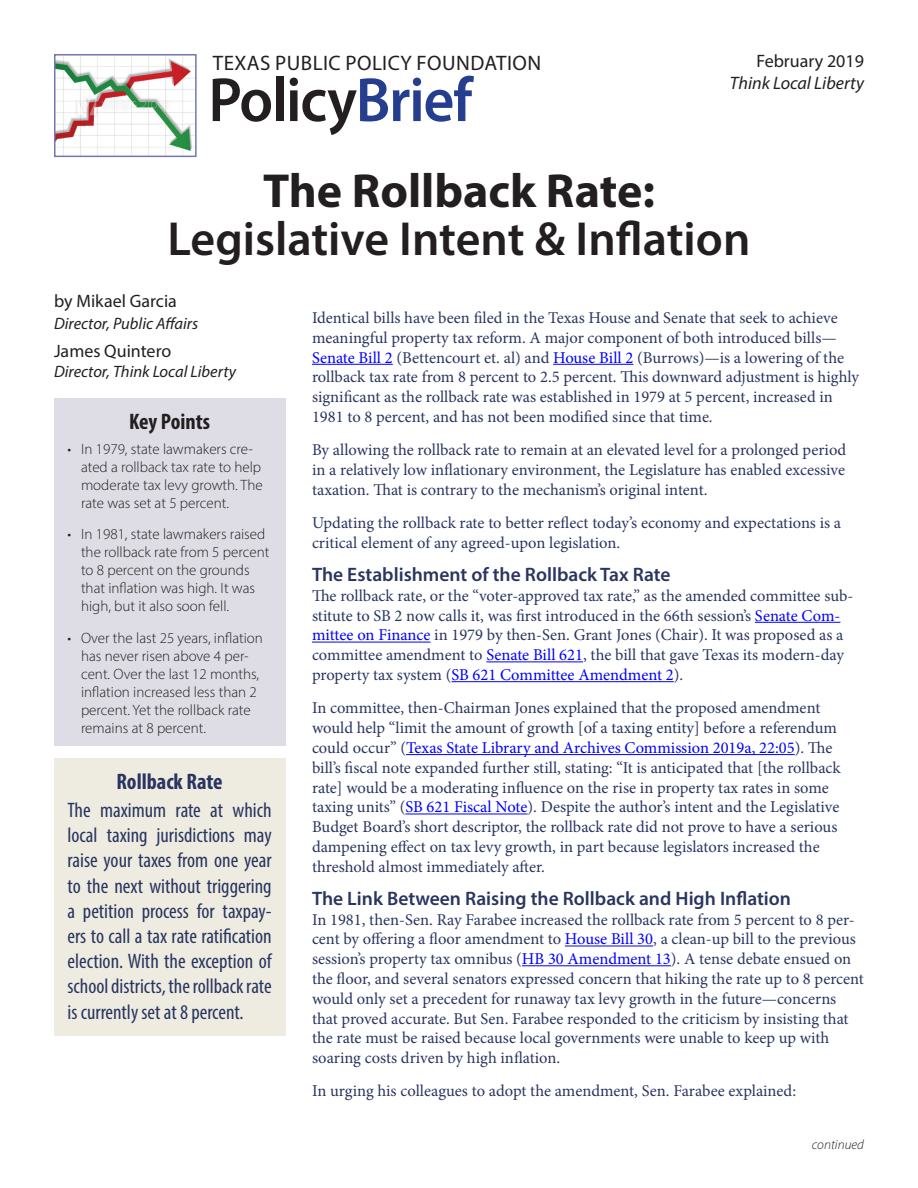
<style>
.page{position:relative;width:918px;height:1188px;background:#fff}
.page>*{position:absolute;margin:0;border:0;box-sizing:border-box;transform-origin:0 0}
.t1{font:600 63px "Myriad Pro";letter-spacing:-.02em;color:#231f20;scale:.95 1}
.t2{font:600 48px/48px "Myriad Pro";color:#231f20;text-align:center}
.t3{font:700 condensed 22.5px "Myriad Pro";color:#2a3560}
.t4{font:700 condensed 22.5px "Myriad Pro";color:#231f20}
.t5{font:condensed 21px/25.2px "Myriad Pro";color:#2a3560;text-align:justify}
.t6{font:21px "Myriad Pro";letter-spacing:.02em;color:#231f20}
.Headings{font:600 19.5px "Myriad Pro";color:#2a3560}
.t7{font:18px "Myriad Pro";color:#231f20}
.t8{font:italic 18px "Myriad Pro";color:#231f20}
.Copy{font:16.5px/19.8px "Minion Pro";color:#2a3560}
.t9{font:italic 16.5px "Myriad Pro";color:#231f20}
.t10{font:300 15px/18px "Myriad Pro";color:#231f20}
.t11{font:italic 300 13.5px "Myriad Pro";color:#231f20}
.s1{color:#253f8e}
.s2{font-weight:700}
.s3{color:#00f}
</style>
<div class="page">
<hr style="left:312px;top:364px;width:81px;height:1px;background:#00f">
<hr style="left:553px;top:364px;width:80px;height:1px;background:#00f">
<hr style="left:755px;top:622px;width:85px;height:1px;background:#00f">
<hr style="left:312px;top:642px;width:119px;height:1px;background:#00f">
<hr style="left:486px;top:661px;width:97px;height:1px;background:#00f">
<hr style="left:452px;top:681px;width:222px;height:1px;background:#00f">
<hr style="left:406px;top:754px;width:389px;height:1px;background:#00f">
<hr style="left:405px;top:814px;width:123px;height:1px;background:#00f">
<hr style="left:565px;top:946px;width:88px;height:1px;background:#00f">
<hr style="left:522px;top:965px;width:149px;height:1px;background:#00f">
<div style="left:54px;top:399px;width:231px;height:347px;background:#dedde5"></div>
<div style="left:54px;top:758px;width:231px;height:278px;background:#eeece1"></div>
<img style="left:57px;top:57px;width:137px;height:97px">
<div style="left:54px;top:54px;width:143px;height:103px;border:2px solid #7477b0"></div>
<p class="t6" style="left:213px;top:50px;width:330px">TEXAS PUBLIC POLICY FOUNDATION</p>
<p class="t7" style="left:756px;top:50px;width:109px">February 2019</p>
<p class="t8" style="left:730px;top:72px;width:136px">Think Local Liberty</p>
<h1 class="t1" style="left:208px;top:60px;width:279px">Policy<span class="s1">Brief</span></h1>
<p class="t2" style="left:168px;top:165px;width:584px"><span class="s2">The Rollback Rate:<br></span>Legislative Intent &amp; Inflation</p>
<p class="t7" style="left:54px;top:290px;width:124px">by Mikael Garcia</p>
<p class="t9" style="left:54px;top:313px;width:146px">Director, Public Affairs</p>
<p class="t7" style="left:54px;top:340px;width:119px">James Quintero</p>
<p class="t9" style="left:54px;top:361px;width:184px">Director, Think Local Liberty</p>
<p class="t4" style="left:129px;top:407px;width:83px">Key Points</p>
<p class="t10" style="left:81px;top:440px;width:183px;text-indent:-14px">• In 1979, state lawmakers cre&shy;ated a rollback tax rate to help moderate tax levy growth. The rate was set at 5 percent.</p>
<p class="t10" style="left:81px;top:525px;width:190px;text-indent:-14px">• In 1981, state lawmakers raised the rollback rate from 5 percent to 8 percent on the grounds that inflation was high. It was high, but it also soon fell.</p>
<p class="t10" style="left:81px;top:629px;width:184px;text-indent:-14px">• Over the last 25 years, inflation has never risen above 4 per&shy;cent. Over the last 12 months, inflation increased less than 2 percent. Yet the rollback rate remains at 8 percent.</p>
<p class="t3" style="left:116px;top:767px;width:108px">Rollback Rate</p>
<p class="t5" style="left:68px;top:797px;width:206px">The maximum rate at which local taxing jurisdictions may raise your taxes from one year to the next without triggering a petition process for taxpay&shy;ers to call a tax rate ratification election. With the exception of school districts, the rollback rate is currently set at 8 percent.</p>
<p class="Copy" style="left:312px;top:308px;width:549px">Identical bills have been filed in the Texas House and Senate that seek to achieve meaningful property tax reform. A major component of both introduced bills— <span class="s3">Senate Bill 2</span> (Bettencourt et. al) and <span class="s3">House Bill 2</span> (Burrows)—is a lowering of the rollback tax rate from 8 percent to 2.5 percent. This downward adjustment is highly significant as the rollback rate was established in 1979 at 5 percent, increased in 1981 to 8 percent, and has not been modified since that time.</p>
<p class="Copy" style="left:312px;top:440px;width:536px;text-align:justify">By allowing the rollback rate to remain at an elevated level for a prolonged period in a relatively low inflationary environment, the Legislature has enabled excessive taxation. That is contrary to the mechanism’s original intent.</p>
<p class="Copy" style="left:312px;top:513px;width:531px">Updating the rollback rate to better reflect today’s economy and expectations is a critical element of any agreed-upon legislation.</p>
<p class="Headings" style="left:312px;top:562px;width:360px">The Establishment of the Rollback Tax Rate</p>
<p class="Copy" style="left:312px;top:586px;width:543px">The rollback rate, or the “voter-approved tax rate,” as the amended committee sub&shy;stitute to SB 2 now calls it, was first introduced in the 66th session’s <span class="s3">Senate Com&shy;mittee on Finance</span> in 1979 by then-Sen. Grant Jones (Chair). It was proposed as a committee amendment to <span class="s3">Senate Bill 621</span>, the bill that gave Texas its modern-day property tax system (<span class="s3">SB 621 Committee Amendment 2</span>).</p>
<p class="Copy" style="left:312px;top:698px;width:530px">In committee, then-Chairman Jones explained that the proposed amendment would help “limit the amount of growth [of a taxing entity] before a referendum could occur” (<span class="s3">Texas State Library and Archives Commission 2019a, 22:05</span>). The bill’s fiscal note expanded further still, stating: “It is anticipated that [the rollback rate] would be a moderating influence on the rise in property tax rates in some taxing units” (<span class="s3">SB 621 Fiscal Note</span>). Despite the author’s intent and the Legislative Budget Board’s short descriptor, the rollback rate did not prove to have a serious dampening effect on tax levy growth, in part because legislators increased the threshold almost immediately after.</p>
<p class="Headings" style="left:312px;top:886px;width:481px">The Link Between Raising the Rollback and High Inflation</p>
<p class="Copy" style="left:312px;top:909px;width:554px">In 1981, then-Sen. Ray Farabee increased the rollback rate from 5 percent to 8 per&shy;cent by offering a floor amendment to <span class="s3">House Bill 30</span>, a clean-up bill to the previous session’s property tax omnibus (<span class="s3">HB 30 Amendment 13</span>). A tense debate ensued on the floor, and several senators expressed concern that hiking the rate up to 8 percent would only set a precedent for runaway tax levy growth in the future—concerns that proved accurate. But Sen. Farabee responded to the criticism by insisting that the rate must be raised because local governments were unable to keep up with soaring costs driven by high inflation.</p>
<p class="Copy" style="left:312px;top:1081px;width:486px">In urging his colleagues to adopt the amendment, Sen. Farabee explained:</p>
<p class="t11" style="left:812px;top:1136px;width:54px">continued</p>
</div>
